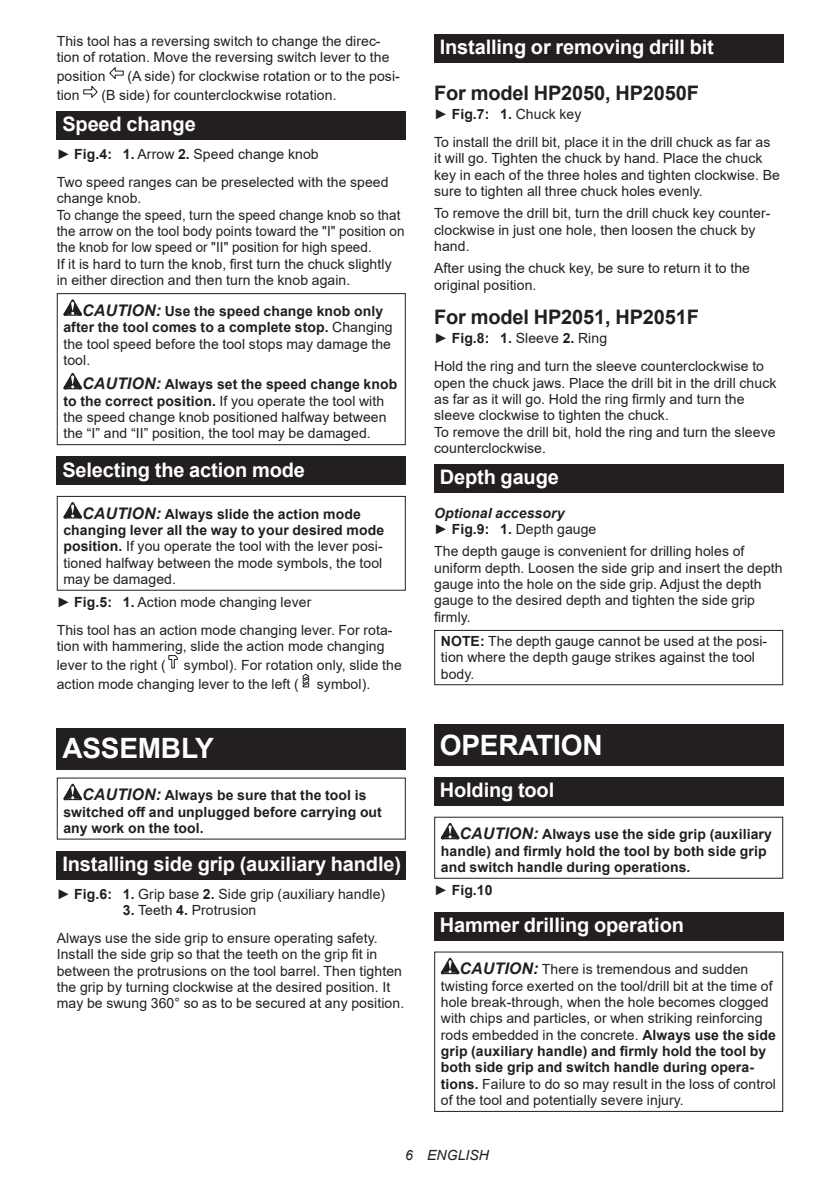
<style>
.page{position:relative;width:840px;height:1191px;background:#fff}
.page>*{position:absolute;margin:0;border:0;box-sizing:border-box;transform-origin:0 0}
.t1{font:700 28px "Arial";letter-spacing:-.01em;color:#fff}
.t2{font:700 20px "Arial";letter-spacing:-.01em;color:#fff}
.t3{font:700 20px "Arial";letter-spacing:-.01em;color:#231f20}
.t4{font:14px/16.4px "Arial";letter-spacing:.005em;color:#231f20}
.t5{font:700 14px/16.4px "Arial";letter-spacing:.005em;color:#231f20}
.t6{font:italic 700 14px/16.4px "Arial";letter-spacing:.005em;color:#231f20}
.t7{font:italic 14px "Arial";letter-spacing:.005em;color:#231f20}
.s1{font-weight:700}
.s2{font-style:italic;font-size:16px}
.s3{font-weight:400}
.s4{font-weight:700;font-style:italic;font-size:16px}
.s5{font-weight:400;font-style:normal}
.s6{font-style:normal}
</style>
<div class="page">
<svg style="left:109px;top:67px;width:15px;height:12px"></svg>
<svg style="left:83px;top:86px;width:15px;height:12px"></svg>
<div style="left:57px;top:111px;width:348px;height:29px;background:#231f20"></div>
<svg style="left:63px;top:299px;width:19px;height:17px"></svg>
<svg style="left:63px;top:373px;width:19px;height:16px"></svg>
<div style="left:57px;top:293px;width:348px;height:152px;border:1px solid #231f20"></div>
<div style="left:57px;top:456px;width:348px;height:29px;background:#231f20"></div>
<svg style="left:63px;top:502px;width:19px;height:16px"></svg>
<div style="left:57px;top:496px;width:348px;height:95px;border:1px solid #231f20"></div>
<svg style="left:168px;top:655px;width:10px;height:14px"></svg>
<svg style="left:302px;top:673px;width:7px;height:14px"></svg>
<div style="left:57px;top:728px;width:348px;height:41px;background:#231f20"></div>
<svg style="left:63px;top:783px;width:19px;height:17px"></svg>
<div style="left:57px;top:851px;width:348px;height:28px;background:#231f20"></div>
<div style="left:434px;top:34px;width:348px;height:29px;background:#231f20"></div>
<div style="left:434px;top:464px;width:348px;height:29px;background:#231f20"></div>
<div style="left:434px;top:630px;width:348px;height:55px;border:1px solid #231f20"></div>
<div style="left:434px;top:725px;width:348px;height:41px;background:#231f20"></div>
<div style="left:434px;top:777px;width:348px;height:29px;background:#231f20"></div>
<svg style="left:440px;top:823px;width:19px;height:16px"></svg>
<div style="left:434px;top:912px;width:348px;height:28px;background:#231f20"></div>
<svg style="left:440px;top:957px;width:19px;height:17px"></svg>
<p class="t4" style="left:57px;top:33px;width:334px">This tool has a reversing switch to change the direc&shy;tion of rotation. Move the reversing switch lever to the</p>
<p class="t4" style="left:57px;top:68px;width:50px">position</p>
<p class="t4" style="left:127px;top:68px;width:274px">(A side) for clockwise rotation or to the posi-</p>
<p class="t4" style="left:57px;top:87px;width:24px">tion</p>
<p class="t4" style="left:101px;top:87px;width:236px">(B side) for counterclockwise rotation.</p>
<h2 class="t2" style="left:62px;top:110px;width:135px">Speed change</h2>
<p class="t4" style="left:57px;top:140px;width:333px;line-height:27.8px">► <span class="s1">Fig.4: 1.</span> Arrow <span class="s1">2.</span> Speed change knob<br>Two speed ranges can be preselected with the speed</p>
<p class="t4" style="left:57px;top:190px;width:349px">change knob.<br>To change the speed, turn the speed change knob so that the arrow on the tool body points toward the "I" position on the knob for low speed or "II" position for high speed.<br>If it is hard to turn the knob, first turn the chuck slightly in either direction and then turn the knob again.</p>
<p class="t5" style="left:63px;top:303px;width:330px;text-indent:19px"><span class="s2">CAUTION:</span> Use the speed change knob only after the tool comes to a complete stop. <span class="s3">Changing the tool speed before the tool stops may damage the tool.</span></p>
<p class="t4" style="left:63px;top:376px;width:335px;text-indent:19px"><span class="s4">CAUTION:</span> <span class="s1">Always set the speed change knob to the correct position.</span> If you operate the tool with the speed change knob positioned halfway between the “I” and “II” position, the tool may be damaged.</p>
<h2 class="t2" style="left:62px;top:455px;width:244px">Selecting the action mode</h2>
<p class="t4" style="left:63px;top:505px;width:322px;text-indent:19px"><span class="s4">CAUTION:</span> <span class="s1">Always slide the action mode changing lever all the way to your desired mode position.</span> If you operate the tool with the lever posi&shy;tioned halfway between the mode symbols, the tool may be damaged.</p>
<p class="t4" style="left:57px;top:588px;width:337px;line-height:27.8px">► <span class="s1">Fig.5: 1.</span> Action mode changing lever<br>This tool has an action mode changing lever. For rota-</p>
<p class="t4" style="left:57px;top:637px;width:329px;line-height:18.8px">tion with hammering, slide the action mode changing lever to the right (</p>
<p class="t4" style="left:57px;top:655px;width:346px;line-height:18.8px;text-indent:127px">symbol). For rotation only, slide the action mode changing lever to the left (</p>
<p class="t4" style="left:316px;top:675px;width:55px">symbol).</p>
<h1 class="t1" style="left:62px;top:728px;width:153px">ASSEMBLY</h1>
<p class="t5" style="left:63px;top:787px;width:320px;text-indent:19px"><span class="s2">CAUTION:</span> Always be sure that the tool is switched off and unplugged before carrying out any work on the tool.</p>
<h2 class="t2" style="left:62px;top:850px;width:340px">Installing side grip (auxiliary handle)</h2>
<p class="t4" style="left:57px;top:885px;width:330px">► <span class="s1">Fig.6: 1.</span> Grip base <span class="s1">2.</span> Side grip (auxiliary handle)</p>
<p class="t4" style="left:57px;top:896px;width:322px;line-height:27.8px;text-indent:66px"><span class="s1">3.</span> Teeth <span class="s1">4.</span> Protrusion<br>Always use the side grip to ensure operating safety.</p>
<p class="t4" style="left:57px;top:946px;width:349px">Install the side grip so that the teeth on the grip fit in between the protrusions on the tool barrel. Then tighten the grip by turning clockwise at the desired position. It may be swung 360° so as to be secured at any position.</p>
<h2 class="t2" style="left:439px;top:33px;width:275px">Installing or removing drill bit</h2>
<h2 class="t3" style="left:434px;top:79px;width:266px">For model HP2050, HP2050F</h2>
<p class="t4" style="left:434px;top:100px;width:337px;line-height:27.8px">► <span class="s1">Fig.7: 1.</span> Chuck key<br>To install the drill bit, place it in the drill chuck as far as</p>
<p class="t4" style="left:434px;top:150px;width:347px">it will go. Tighten the chuck by hand. Place the chuck key in each of the three holes and tighten clockwise. Be sure to tighten all three chuck holes evenly.</p>
<p class="t4" style="left:434px;top:205px;width:337px">To remove the drill bit, turn the drill chuck key counter&shy;clockwise in just one hole, then loosen the chuck by hand.</p>
<p class="t4" style="left:434px;top:260px;width:317px">After using the chuck key, be sure to return it to the original position.</p>
<h2 class="t3" style="left:434px;top:303px;width:266px">For model HP2051, HP2051F</h2>
<p class="t4" style="left:434px;top:324px;width:331px;line-height:27.8px">► <span class="s1">Fig.8: 1.</span> Sleeve <span class="s1">2.</span> Ring<br>Hold the ring and turn the sleeve counterclockwise to</p>
<p class="t4" style="left:434px;top:374px;width:343px">open the chuck jaws. Place the drill bit in the drill chuck as far as it will go. Hold the ring firmly and turn the sleeve clockwise to tighten the chuck.<br>To remove the drill bit, hold the ring and turn the sleeve counterclockwise.</p>
<h2 class="t2" style="left:439px;top:463px;width:120px">Depth gauge</h2>
<p class="t6" style="left:434px;top:505px;width:164px">Optional accessory<br><span class="s5">►</span> <span class="s6">Fig.9: 1.</span> <span class="s5">Depth gauge</span></p>
<p class="t4" style="left:434px;top:543px;width:350px">The depth gauge is convenient for drilling holes of uniform depth. Loosen the side grip and insert the depth gauge into the hole on the side grip. Adjust the depth gauge to the desired depth and tighten the side grip firmly.</p>
<p class="t4" style="left:440px;top:632px;width:328px"><span class="s1">NOTE:</span> The depth gauge cannot be used at the posi&shy;tion where the depth gauge strikes against the tool body.</p>
<h1 class="t1" style="left:439px;top:725px;width:164px">OPERATION</h1>
<h2 class="t2" style="left:439px;top:776px;width:116px">Holding tool</h2>
<p class="t5" style="left:440px;top:826px;width:332px;text-indent:19px"><span class="s2">CAUTION:</span> Always use the side grip (auxiliary handle) and firmly hold the tool by both side grip and switch handle during operations.</p>
<p class="t5" style="left:434px;top:882px;width:60px"><span class="s3">►</span> Fig.10</p>
<h2 class="t2" style="left:439px;top:911px;width:245px">Hammer drilling operation</h2>
<p class="t4" style="left:440px;top:961px;width:336px;text-indent:19px"><span class="s4">CAUTION:</span> There is tremendous and sudden twisting force exerted on the tool/drill bit at the time of hole break-through, when the hole becomes clogged with chips and particles, or when striking reinforcing rods embedded in the concrete. <span class="s1">Always use the side grip (auxiliary handle) and firmly hold the tool by both side grip and switch handle during opera&shy;tions.</span> Failure to do so may result in the loss of control of the tool and potentially severe injury.</p>
<p class="t7" style="left:405px;top:1146px;width:85px">6 ENGLISH</p>
</div>
